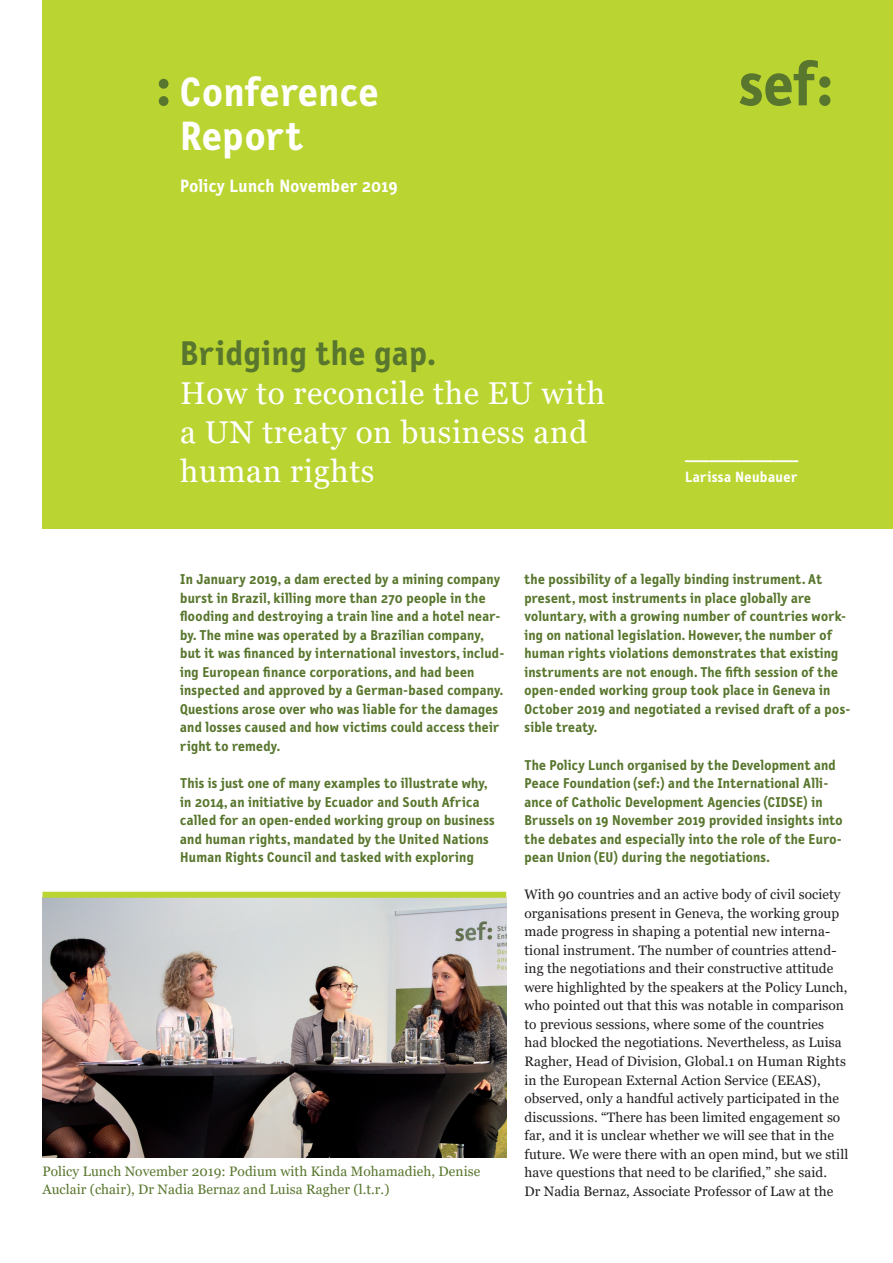
<style>
.page{position:relative;width:893px;height:1263px;background:#fff}
.page>*{position:absolute;margin:0;border:0;box-sizing:border-box;transform-origin:0 0}
.t1{font:700 57.75px "Letter Gothic Text OT";color:#58762d}
.t2{font:700 41.25px/44.2px "Letter Gothic Text OT";letter-spacing:.02em;color:#fff}
.t3{font:700 34.5px "Letter Gothic Text OT";letter-spacing:.02em;color:#58762d}
.t4{font:31.5px/39px "Georgia";letter-spacing:.02em;color:#fff}
.t5{font:700 18px "Letter Gothic Text OT";letter-spacing:.02em;color:#fff}
.t6{font:700 16.5px "Letter Gothic Text OT";color:#fff}
.t7{font:700 15px "Letter Gothic Text OT";letter-spacing:.02em;color:#fff}
.t8{font:700 14.4px/18.6px "Letter Gothic Text OT";letter-spacing:.015em;color:#58762d}
.t9{font:13.65px/18.5px "Georgia";letter-spacing:.005em;color:#231f20}
.t10{font:13.65px/18.1px "Georgia";letter-spacing:.005em;color:#58762d}
</style>
<div class="page">
<div style="left:43px;top:0;width:850px;height:529px;background:#bad432"></div>
<svg style="left:740px;top:60px;width:90px;height:46px"></svg>
<img style="left:43px;top:898px;width:463px;height:259px">
<div style="left:43px;top:892px;width:463px;height:6px;background:#bad432"></div>
<h1 class="t1" style="left:156px;top:51px;width:18px">:</h1>
<h2 class="t2" style="left:180px;top:70px;width:200px">Conference<br>Report</h2>
<p class="t5" style="left:180px;top:175px;width:219px">Policy Lunch November 2019</p>
<h3 class="t3" style="left:180px;top:333px;width:257px">Bridging the gap.</h3>
<h3 class="t4" style="left:180px;top:375px;width:426px">How to reconcile the EU with a UN treaty on business and human rights</h3>
<p class="t6" style="left:685px;top:450px;width:115px">––––––––––––––</p>
<p class="t7" style="left:685px;top:468px;width:114px">Larissa Neubauer</p>
<p class="t8" style="left:180px;top:570px;width:326px">In January 2019, a dam erected by a mining company burst in Brazil, killing more than 270 people in the flooding and destroying a train line and a hotel near&shy;by. The mine was operated by a Brazilian company, but it was financed by international investors, includ&shy;ing European finance corporations, and had been inspected and approved by a German-based company.<br>Questions arose over who was liable for the damages and losses caused and how victims could access their right to remedy.</p>
<p class="t8" style="left:180px;top:774px;width:316px">This is just one of many examples to illustrate why, in 2014, an initiative by Ecuador and South Africa called for an open-ended working group on business and human rights, mandated by the United Nations Human Rights Council and tasked with exploring</p>
<p class="t10" style="left:42px;top:1162px;width:439px">Policy Lunch November 2019: Podium with Kinda Mohamadieh, Denise<br>Auclair (chair), Dr Nadia Bernaz and Luisa Ragher (l.t.r.)</p>
<p class="t8" style="left:524px;top:570px;width:327px">the possibility of a legally binding instrument. At present, most instruments in place globally are voluntary, with a growing number of countries work&shy;ing on national legislation. However, the number of human rights violations demonstrates that existing instruments are not enough. The fifth session of the open-ended working group took place in Geneva in October 2019 and negotiated a revised draft of a pos&shy;sible treaty.</p>
<p class="t8" style="left:524px;top:755px;width:320px">The Policy Lunch organised by the Development and Peace Foundation (sef:) and the International Alli&shy;ance of Catholic Development Agencies (CIDSE) in Brussels on 19 November 2019 provided insights into the debates and especially into the role of the Euro&shy;pean Union (EU) during the negotiations.</p>
<p class="t9" style="left:524px;top:885px;width:325px">With 90 countries and an active body of civil society organisations present in Geneva, the working group made progress in shaping a potential new interna&shy;tional instrument. The number of countries attend&shy;ing the negotiations and their constructive attitude were highlighted by the speakers at the Policy Lunch, who pointed out that this was notable in comparison to previous sessions, where some of the countries had blocked the negotiations. Nevertheless, as Luisa Ragher, Head of Division, Global.1 on Human Rights in the European External Action Service (EEAS), observed, only a handful actively participated in the discussions. “There has been limited engagement so far, and it is unclear whether we will see that in the future. We were there with an open mind, but we still have questions that need to be clarified,” she said.<br>Dr Nadia Bernaz, Associate Professor of Law at the</p>
</div>
